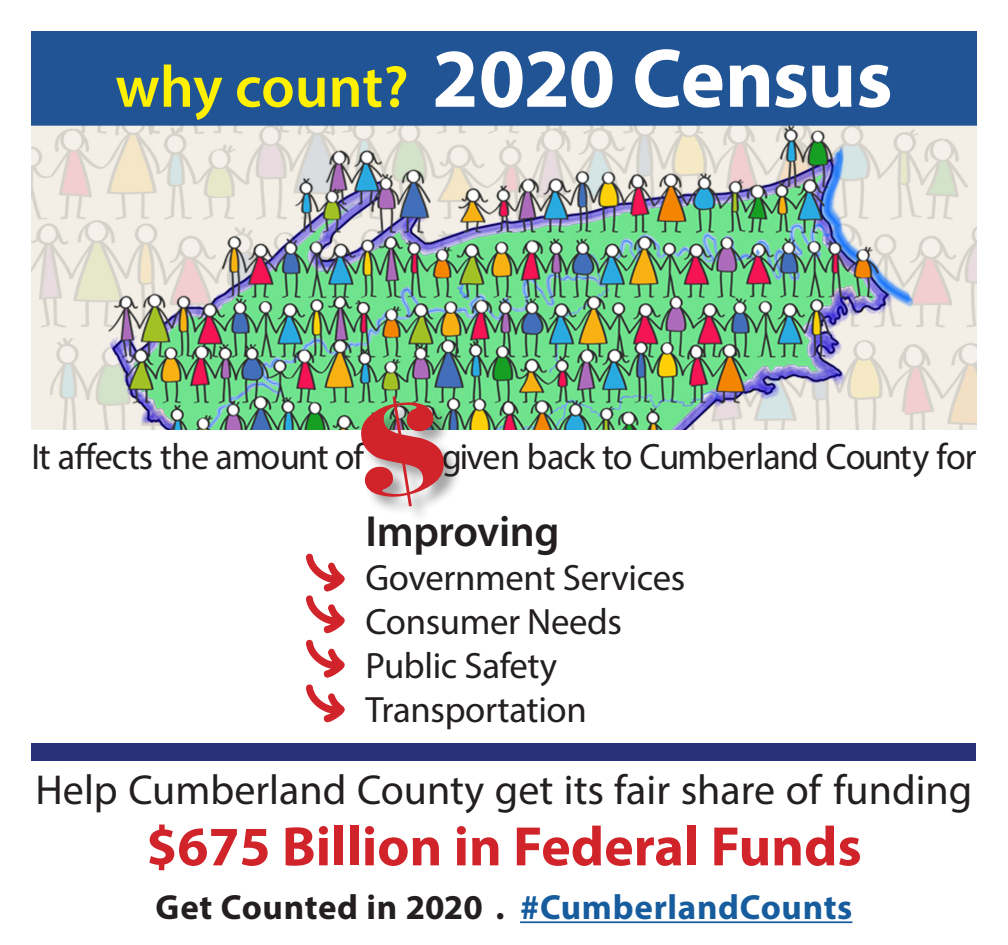
<style>
.page{position:relative;width:1008px;height:945px;background:#fff}
.page>*{position:absolute;margin:0;border:0;box-sizing:border-box;transform-origin:0 0}
.t1{font:700 84px "Myriad Pro";letter-spacing:-.02em;color:#fff}
.t2{font:700 56px "Myriad Pro";color:#d1232a}
.t3{font:600 43.75px "Myriad Pro";letter-spacing:-.01em;color:#231f20}
.t4{font:42px "Myriad Pro";color:#231f20}
.t5{font:36.75px "Myriad Pro";letter-spacing:-.01em;color:#231f20}
.t6{font:36.75px "Myriad Pro";letter-spacing:-.03em;color:#231f20}
.t7{font:700 35px "Myriad Pro";letter-spacing:.02em;color:#231f20}
.s1{font-weight:600;font-size:59.5px;color:#fff101}
.s2{color:#175d9e}
</style>
<div class="page">
<img style="left:32px;top:32px;width:944px;height:398px">
<div style="left:361px;top:396px;width:101px;height:128px;background:#231f20;opacity:.4"></div>
<div style="left:32px;top:743px;width:944px;height:18px;background:#292f78"></div>
<hr style="left:520px;top:921px;width:332px;height:2px;background:#175d9e">
<svg style="left:353px;top:390px;width:97px;height:123px"></svg>
<p class="t1" style="left:115px;top:24px;width:779px"><span class="s1">why count?</span> 2020 Census</p>
<p class="t6" style="left:32px;top:434px;width:334px">It affects the amount of</p>
<p class="t6" style="left:442px;top:434px;width:536px">given back to Cumberland County for</p>
<p class="t3" style="left:365px;top:503px;width:196px">Improving</p>
<p class="t5" style="left:365px;top:555px;width:321px">Government Services</p>
<p class="t5" style="left:365px;top:599px;width:258px">Consumer Needs</p>
<p class="t5" style="left:365px;top:643px;width:193px">Public Safety</p>
<p class="t5" style="left:365px;top:687px;width:223px">Transportation</p>
<p class="t4" style="left:36px;top:764px;width:938px">Help Cumberland County get its fair share of funding</p>
<p class="t2" style="left:146px;top:810px;width:717px">$675 Billion in Federal Funds</p>
<p class="t7" style="left:156px;top:884px;width:698px">Get Counted in 2020 . <span class="s2">#CumberlandCounts</span></p>
</div>
